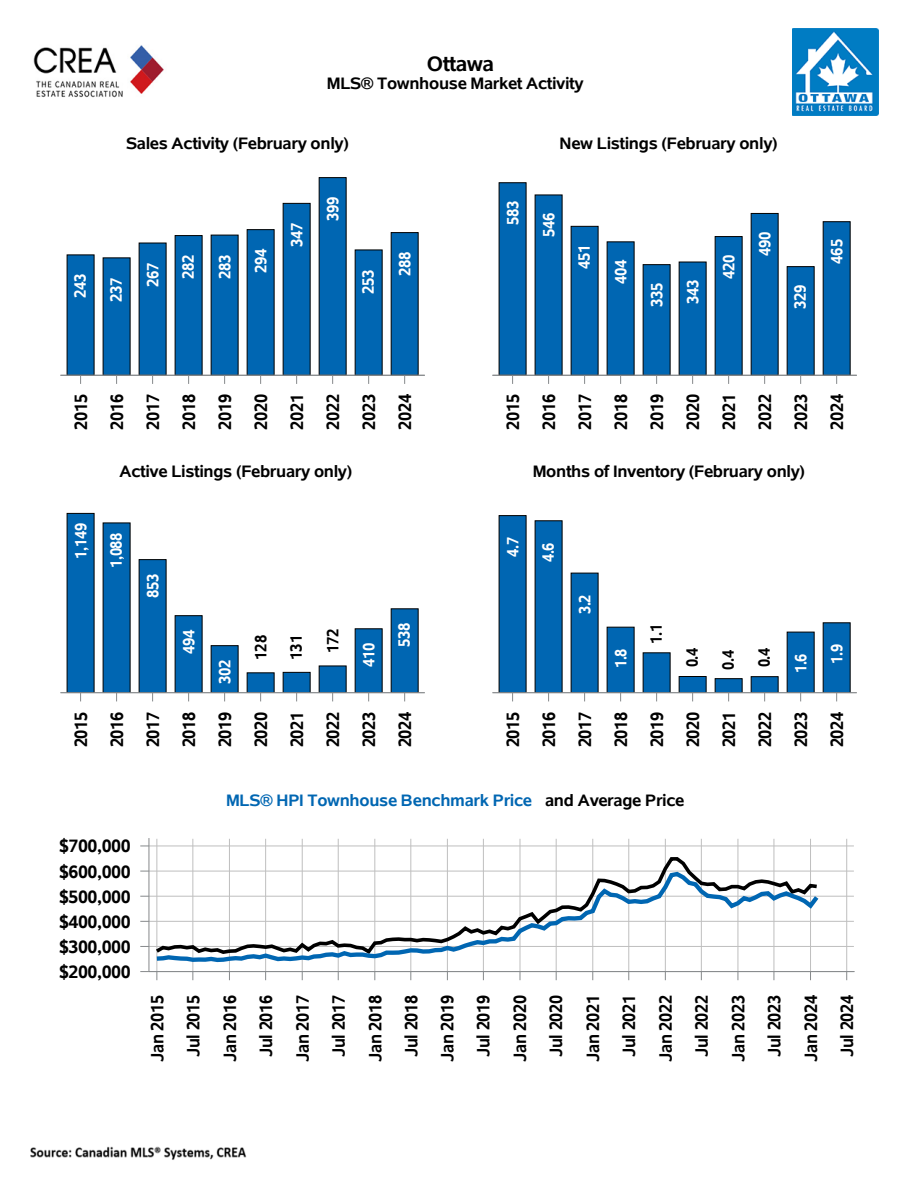
<style>
.page{position:relative;width:918px;height:1188px;background:#fff}
.page>*{position:absolute;margin:0;border:0;box-sizing:border-box;transform-origin:0 0}
.t1{font:700 21px "Albany AMT";color:#000}
.t2{font:700 18px/36px "Albany AMT";color:#000;text-align:justify;scale:.92 1}
.t3{font:700 18px "Albany AMT";color:#000}
.t4{font:700 16.65px "Albany AMT";color:#000}
.t5{font:700 16.65px "Albany AMT";color:#0066b2}
.t6{font:700 16.5px/36px "Albany AMT";color:#fff;scale:.92 1}
.t7{font:700 16.5px/35.2px "Albany AMT";color:#fff;text-align:center;scale:.9 1}
.t8{font:700 16.5px/36px "Albany AMT";color:#000;scale:.9 1}
.t9{font:700 16.5px/35.2px "Albany AMT";color:#fff;text-align:center;scale:.91 1}
.t10{font:700 16.5px/35.2px "Albany AMT";color:#000;scale:.92 1}
.s1{color:#000}
</style>
<div class="page">
<img style="left:27px;top:1146px;width:221px;height:15px">
<img style="left:33px;top:45px;width:131px;height:53px">
<img style="left:792px;top:29px;width:86px;height:86px">
<hr style="left:60px;top:375px;width:365px;height:1px;background:#86898b">
<svg style="left:66px;top:254px;width:29px;height:130px;background:#196dab"></svg>
<svg style="left:102px;top:257px;width:29px;height:127px;background:#196dab"></svg>
<svg style="left:138px;top:242px;width:29px;height:142px;background:#186cab"></svg>
<svg style="left:174px;top:235px;width:29px;height:149px;background:#166bab"></svg>
<svg style="left:210px;top:234px;width:29px;height:150px;background:#176cab"></svg>
<svg style="left:246px;top:229px;width:29px;height:155px;background:#166bab"></svg>
<svg style="left:282px;top:203px;width:29px;height:181px;background:#146aaa"></svg>
<svg style="left:318px;top:177px;width:29px;height:207px;background:#1269aa"></svg>
<svg style="left:354px;top:249px;width:29px;height:135px;background:#186dab"></svg>
<svg style="left:390px;top:232px;width:29px;height:152px;background:#166bab"></svg>
<hr style="left:492px;top:375px;width:365px;height:1px;background:#86898b">
<svg style="left:498px;top:182px;width:29px;height:202px;background:#1369aa"></svg>
<svg style="left:534px;top:194px;width:29px;height:190px;background:#146aaa"></svg>
<svg style="left:570px;top:226px;width:29px;height:158px;background:#166bab"></svg>
<svg style="left:606px;top:241px;width:29px;height:143px;background:#176cab"></svg>
<svg style="left:642px;top:264px;width:29px;height:120px;background:#1a6dab"></svg>
<svg style="left:678px;top:261px;width:29px;height:123px;background:#1a6eac"></svg>
<svg style="left:714px;top:236px;width:29px;height:148px;background:#166bab"></svg>
<svg style="left:750px;top:213px;width:29px;height:171px;background:#156aaa"></svg>
<svg style="left:786px;top:266px;width:29px;height:118px;background:#1a6dab"></svg>
<svg style="left:822px;top:221px;width:29px;height:163px;background:#156baa"></svg>
<hr style="left:60px;top:692px;width:365px;height:1px;background:#86898b">
<svg style="left:66px;top:513px;width:29px;height:188px;background:#1369aa"></svg>
<svg style="left:102px;top:522px;width:29px;height:179px;background:#146aaa"></svg>
<svg style="left:138px;top:559px;width:29px;height:142px;background:#176bab"></svg>
<svg style="left:174px;top:615px;width:29px;height:86px;background:#2071ad"></svg>
<svg style="left:210px;top:645px;width:29px;height:56px;background:#2d78b0"></svg>
<svg style="left:246px;top:672px;width:29px;height:29px"></svg>
<svg style="left:282px;top:672px;width:29px;height:29px"></svg>
<svg style="left:318px;top:665px;width:29px;height:36px"></svg>
<svg style="left:354px;top:628px;width:29px;height:73px;background:#2473ae"></svg>
<svg style="left:390px;top:608px;width:29px;height:93px;background:#1e70ad"></svg>
<hr style="left:492px;top:692px;width:365px;height:1px;background:#86898b">
<svg style="left:498px;top:515px;width:29px;height:186px;background:#1369aa"></svg>
<svg style="left:534px;top:520px;width:29px;height:181px;background:#136aaa"></svg>
<svg style="left:570px;top:572px;width:29px;height:129px;background:#196dac"></svg>
<svg style="left:606px;top:626px;width:29px;height:75px;background:#2574ae"></svg>
<svg style="left:642px;top:652px;width:29px;height:49px"></svg>
<svg style="left:678px;top:676px;width:29px;height:25px"></svg>
<svg style="left:714px;top:678px;width:29px;height:23px"></svg>
<svg style="left:750px;top:676px;width:29px;height:25px"></svg>
<svg style="left:786px;top:631px;width:29px;height:70px;background:#2775af"></svg>
<svg style="left:822px;top:622px;width:29px;height:79px;background:#2272ad"></svg>
<svg style="left:140px;top:838px;width:714px;height:143px"></svg>
<svg style="left:150px;top:838px;width:704px;height:133px"></svg>
<hr style="left:157px;top:839px;width:1px;height:133px;background:#bfbfbf">
<hr style="left:192px;top:839px;width:1px;height:133px;background:#bfbfbf">
<hr style="left:229px;top:839px;width:1px;height:133px;background:#bfbfbf">
<hr style="left:265px;top:839px;width:1px;height:133px;background:#bfbfbf">
<hr style="left:302px;top:839px;width:1px;height:133px;background:#bfbfbf">
<hr style="left:338px;top:839px;width:1px;height:133px;background:#bfbfbf">
<hr style="left:374px;top:839px;width:1px;height:133px;background:#bfbfbf">
<hr style="left:410px;top:839px;width:1px;height:133px;background:#bfbfbf">
<hr style="left:447px;top:839px;width:1px;height:133px;background:#bfbfbf">
<hr style="left:483px;top:839px;width:1px;height:133px;background:#bfbfbf">
<hr style="left:520px;top:839px;width:1px;height:133px;background:#bfbfbf">
<hr style="left:556px;top:839px;width:1px;height:133px;background:#bfbfbf">
<hr style="left:592px;top:839px;width:1px;height:133px;background:#bfbfbf">
<hr style="left:628px;top:839px;width:1px;height:133px;background:#bfbfbf">
<hr style="left:665px;top:839px;width:1px;height:133px;background:#bfbfbf">
<hr style="left:701px;top:839px;width:1px;height:133px;background:#bfbfbf">
<hr style="left:738px;top:839px;width:1px;height:133px;background:#bfbfbf">
<hr style="left:774px;top:839px;width:1px;height:133px;background:#bfbfbf">
<hr style="left:810px;top:839px;width:1px;height:133px;background:#bfbfbf">
<hr style="left:846px;top:839px;width:1px;height:133px;background:#bfbfbf">
<hr style="left:149px;top:946px;width:705px;height:1px;background:#bfbfbf">
<hr style="left:149px;top:921px;width:705px;height:1px;background:#bfbfbf">
<hr style="left:149px;top:896px;width:705px;height:1px;background:#bfbfbf">
<hr style="left:149px;top:871px;width:705px;height:1px;background:#bfbfbf">
<hr style="left:149px;top:846px;width:705px;height:1px;background:#bfbfbf">
<svg style="left:152px;top:855px;width:669px;height:15px"></svg>
<svg style="left:152px;top:870px;width:671px;height:94px"></svg>
<hr style="left:149px;top:971px;width:706px;height:1px;background:#86898b">
<hr style="left:149px;top:838px;width:1px;height:134px;background:#86898b">
<p class="t1" style="left:427px;top:52px;width:68px">Ottawa</p>
<p class="t4" style="left:327px;top:74px;width:258px">MLS® Townhouse Market Activity</p>
<p class="t4" style="left:126px;top:134px;width:224px">Sales Activity (February only)</p>
<p class="t6" style="left:62px;top:302px;width:32px;rotate:-90deg">243<br>237</p>
<p class="t6" style="left:135px;top:287px;width:35px;line-height:35.2px;text-align:center;rotate:-90deg">267<br>282</p>
<p class="t6" style="left:207px;top:279px;width:34px;text-align:center;rotate:-90deg">283<br>294</p>
<p class="t6" style="left:279px;top:247px;width:28px;rotate:-90deg">347</p>
<p class="t6" style="left:315px;top:221px;width:28px;rotate:-90deg">399</p>
<p class="t6" style="left:350px;top:294px;width:28px;rotate:-90deg">253</p>
<p class="t6" style="left:387px;top:276px;width:28px;rotate:-90deg">288</p>
<p class="t2" style="left:63px;top:430px;width:40px;rotate:-90deg">2015<br>2016<br>2017<br>2018<br>2019<br>2020<br>2021<br>2022<br>2023<br>2024</p>
<p class="t4" style="left:120px;top:462px;width:234px">Active Listings (February only)</p>
<p class="t9" style="left:63px;top:568px;width:51px;rotate:-90deg">1,149<br>1,088</p>
<p class="t6" style="left:135px;top:598px;width:28px;rotate:-90deg">853</p>
<p class="t6" style="left:171px;top:654px;width:28px;rotate:-90deg">494</p>
<p class="t6" style="left:207px;top:684px;width:28px;rotate:-90deg">302</p>
<p class="t10" style="left:243px;top:660px;width:28px;rotate:-90deg">128<br>131</p>
<p class="t10" style="left:315px;top:653px;width:28px;rotate:-90deg">172</p>
<p class="t6" style="left:351px;top:647px;width:28px;line-height:35.2px;text-indent:-20px;rotate:-90deg">410<br>538</p>
<p class="t2" style="left:63px;top:747px;width:40px;rotate:-90deg">2015<br>2016<br>2017<br>2018<br>2019<br>2020<br>2021<br>2022<br>2023<br>2024</p>
<p class="t4" style="left:559px;top:134px;width:219px">New Listings (February only)</p>
<p class="t6" style="left:495px;top:237px;width:41px;text-indent:12px;rotate:-90deg">583<br>546</p>
<p class="t6" style="left:566px;top:269px;width:28px;rotate:-90deg">451</p>
<p class="t6" style="left:603px;top:307px;width:53px;text-indent:23px;rotate:-90deg">404<br>335<br>343</p>
<p class="t6" style="left:711px;top:256px;width:28px;text-indent:-23px;rotate:-90deg">420<br>490</p>
<p class="t6" style="left:782px;top:309px;width:28px;rotate:-90deg">329</p>
<p class="t6" style="left:819px;top:264px;width:28px;rotate:-90deg">465</p>
<p class="t2" style="left:495px;top:430px;width:40px;rotate:-90deg">2015<br>2016<br>2017<br>2018<br>2019<br>2020<br>2021<br>2022<br>2023<br>2024</p>
<p class="t4" style="left:533px;top:462px;width:273px">Months of Inventory (February only)</p>
<p class="t7" style="left:495px;top:562px;width:29px;rotate:-90deg">4.7<br>4.6</p>
<p class="t7" style="left:567px;top:614px;width:23px;rotate:-90deg">3.2</p>
<p class="t7" style="left:603px;top:668px;width:23px;rotate:-90deg">1.8</p>
<p class="t8" style="left:638px;top:644px;width:23px;rotate:-90deg">1.1</p>
<p class="t8" style="left:674px;top:670px;width:26px;rotate:-90deg">0.4<br>0.4<br>0.4</p>
<p class="t7" style="left:783px;top:673px;width:33px;line-height:36px;rotate:-90deg">1.6<br>1.9</p>
<p class="t2" style="left:495px;top:747px;width:40px;rotate:-90deg">2015<br>2016<br>2017<br>2018<br>2019<br>2020<br>2021<br>2022<br>2023<br>2024</p>
<p class="t3" style="left:59px;top:836px;width:73px">$700,000</p>
<p class="t3" style="left:59px;top:861px;width:73px">$600,000</p>
<p class="t3" style="left:59px;top:887px;width:73px">$500,000</p>
<p class="t3" style="left:59px;top:912px;width:73px">$400,000</p>
<p class="t3" style="left:59px;top:937px;width:73px">$300,000</p>
<p class="t3" style="left:59px;top:961px;width:73px">$200,000</p>
<p class="t5" style="left:226px;top:791px;width:459px">MLS® HPI Townhouse Benchmark Price <span class="s1">and Average Price</span></p>
<p class="t2" style="left:139px;top:1062px;width:74px;rotate:-90deg">Jan 2015<br>Jul 2015<br>Jan 2016<br>Jul 2016<br>Jan 2017<br>Jul 2017<br>Jan 2018<br>Jul 2018<br>Jan 2019<br>Jul 2019<br>Jan 2020<br>Jul 2020<br>Jan 2021<br>Jul 2021<br>Jan 2022<br>Jul 2022<br>Jan 2023<br>Jul 2023<br>Jan 2024<br>Jul 2024</p>
</div>
